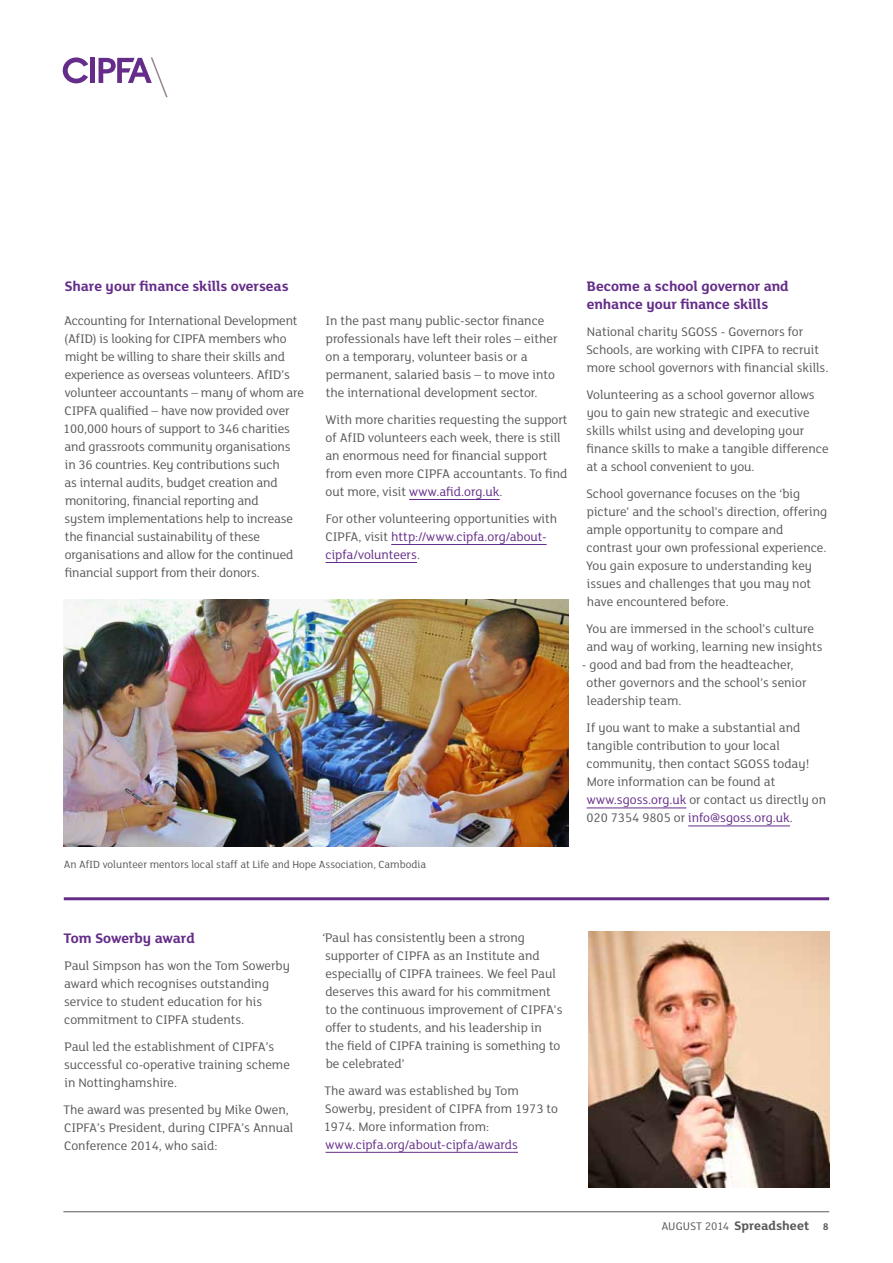
<style>
.page{position:relative;width:893px;height:1263px;background:#fff}
.page>*{position:absolute;margin:0;border:0;box-sizing:border-box;transform-origin:0 0}
.t1{font:700 15px/18px "FS Lola";letter-spacing:-.005em;color:#652d89}
.t2{font:13.5px/18px "FS Lola";color:#58595b}
.t3{font:13.5px "FS Lola";color:#652d89}
.t4{font:700 13.5px "FS Lola";color:#58595b}
.t5{font:11.25px "FS Lola";color:#58595b}
.s1{color:#652d89}
.s2{font-weight:400;font-size:12px}
.s3{font-size:10.5px}
</style>
<div class="page">
<hr style="left:63px;top:1211px;width:766px;height:1px;background:#58595b">
<div style="left:90px;top:58px;width:5px;height:25px;background:#652d89"></div>
<svg style="left:99px;top:57px;width:69px;height:40px"></svg>
<svg style="left:63px;top:57px;width:25px;height:26px"></svg>
<hr style="left:326px;top:1152px;width:192px;height:1px;background:#652d89">
<hr style="left:587px;top:807px;width:99px;height:1px;background:#652d89">
<hr style="left:688px;top:825px;width:102px;height:1px;background:#652d89">
<img style="left:588px;top:931px;width:241px;height:256px">
<hr style="left:409px;top:499px;width:91px;height:1px;background:#652d89">
<hr style="left:391px;top:544px;width:156px;height:1px;background:#652d89">
<hr style="left:326px;top:562px;width:91px;height:1px;background:#652d89">
<img style="left:64px;top:599px;width:504px;height:247px">
<hr style="left:64px;top:897px;width:765px;height:3px;background:#652d89">
<p class="t1" style="left:65px;top:276px;width:226px">Share your finance skills overseas</p>
<p class="t2" style="left:63px;top:311px;width:242px">Accounting for International Development (AfID) is looking for CIPFA members who might be willing to share their skills and experience as overseas volunteers. AfID’s volunteer accountants – many of whom are CIPFA qualified – have now provided over 100,000 hours of support to 346 charities and grassroots community organisations<br>in 36 countries. Key contributions such<br>as internal audits, budget creation and monitoring, financial reporting and<br>system implementations help to increase the financial sustainability of these organisations and allow for the continued financial support from their donors.</p>
<p class="t2" style="left:325px;top:311px;width:234px">In the past many public-sector finance professionals have left their roles – either on a temporary, volunteer basis or a permanent, salaried basis – to move into the international development sector.</p>
<p class="t2" style="left:325px;top:410px;width:244px">With more charities requesting the support of AfID volunteers each week, there is still an enormous need for financial support from even more CIPFA accountants. To find out more, visit <span class="s1">www.afid.org.uk</span>.</p>
<p class="t2" style="left:325px;top:509px;width:233px">For other volunteering opportunities with<br>CIPFA, visit <span class="s1">http://www.cipfa.org/about&shy;cipfa/volunteers</span>.</p>
<p class="t5" style="left:64px;top:857px;width:364px">An AfID volunteer mentors local staff at Life and Hope Association, Cambodia</p>
<p class="t1" style="left:587px;top:276px;width:203px">Become a school governor and enhance your finance skills</p>
<p class="t2" style="left:586px;top:322px;width:244px">National charity SGOSS - Governors for<br>Schools, are working with CIPFA to recruit more school governors with financial skills.</p>
<p class="t2" style="left:586px;top:385px;width:244px">Volunteering as a school governor allows you to gain new strategic and executive skills whilst using and developing your finance skills to make a tangible difference at a school convenient to you.</p>
<p class="t2" style="left:586px;top:484px;width:243px">School governance focuses on the ‘big picture’ and the school’s direction, offering ample opportunity to compare and contrast your own professional experience.<br>You gain exposure to understanding key issues and challenges that you may not have encountered before.</p>
<p class="t2" style="left:586px;top:619px;width:238px">You are immersed in the school’s culture and way of working, learning new insights</p>
<p class="t2" style="left:586px;top:655px;width:222px;text-indent:-5px">- good and bad from the headteacher, other governors and the school’s senior leadership team.</p>
<p class="t2" style="left:586px;top:718px;width:241px">If you want to make a substantial and tangible contribution to your local community, then contact SGOSS today!<br>More information can be found at <span class="s1">www.sgoss.org.uk</span> or contact us directly on 020 7354 9805 or <span class="s1">info@sgoss.org.uk</span>.</p>
<p class="t1" style="left:64px;top:928px;width:133px">Tom Sowerby award</p>
<p class="t2" style="left:64px;top:956px;width:227px">Paul Simpson has won the Tom Sowerby award which recognises outstanding service to student education for his commitment to CIPFA students.</p>
<p class="t2" style="left:64px;top:1037px;width:227px">Paul led the establishment of CIPFA’s successful co-operative training scheme in Nottinghamshire.</p>
<p class="t2" style="left:63px;top:1100px;width:232px">The award was presented by Mike Owen,<br>CIPFA’s President, during CIPFA’s Annual<br>Conference 2014, who said:</p>
<p class="t2" style="left:322px;top:927px;width:242px">‘Paul has consistently been a strong supporter of CIPFA as an Institute and especially of CIPFA trainees. We feel Paul deserves this award for his commitment to the continuous improvement of CIPFA’s offer to students, and his leadership in<br>the field of CIPFA training is something to be celebrated’</p>
<p class="t2" style="left:324px;top:1080px;width:236px">The award was established by Tom<br>Sowerby, president of CIPFA from 1973 to<br>1974. More information from:</p>
<p class="t3" style="left:326px;top:1135px;width:194px">www.cipfa.org/about-cipfa/awards</p>
<p class="t4" style="left:661px;top:1216px;width:169px"><span class="s2">AUGUST 2014</span> Spreadsheet <span class="s3">8</span></p>
</div>
